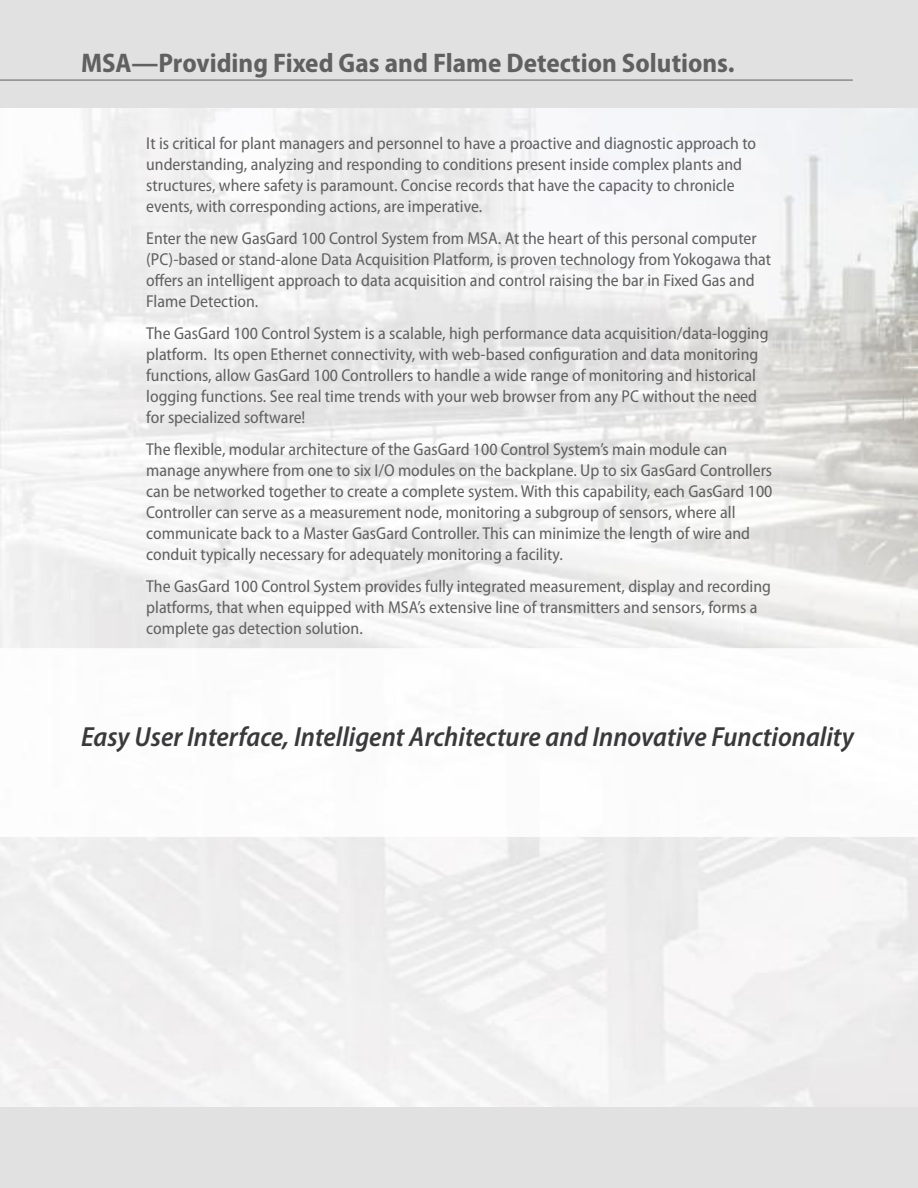
<style>
.page{position:relative;width:918px;height:1188px;background:#fff}
.page>*{position:absolute;margin:0;border:0;box-sizing:border-box;transform-origin:0 0}
.t1{font:italic 600 semi-condensed 27.75px "Myriad Pro";color:#39383a}
.t2{font:700 semi-condensed 27px "Myriad Pro";color:#606061}
.t3{font:semi-condensed 17.25px/21px "Myriad Pro";color:#606061}
</style>
<div class="page">
<div style="left:0;top:1107px;width:918px;height:81px;background:#e1e1e1"></div>
<div style="left:0;top:0;width:918px;height:108px;background:#e1e1e1"></div>
<hr style="left:0;top:80px;width:853px;height:1px;background:#606061">
<h2 class="t2" style="left:81px;top:53px;width:655px">MSA—Providing Fixed Gas and Flame Detection Solutions.</h2>
<p class="t3" style="left:146px;top:135px;width:611px">It is critical for plant managers and personnel to have a proactive and diagnostic approach to understanding, analyzing and responding to conditions present inside complex plants and structures, where safety is paramount. Concise records that have the capacity to chronicle events, with corresponding actions, are imperative.</p>
<p class="t3" style="left:146px;top:229px;width:626px">Enter the new GasGard 100 Control System from MSA. At the heart of this personal computer (PC)-based or stand-alone Data Acquisition Platform, is proven technology fromyokogawa that offers an intelligent approach to data acquisition and control raising the bar in Fixed Gas and Flame Detection.</p>
<p class="t3" style="left:146px;top:324px;width:624px">The GasGard 100 Control System is a scalable, high performance data acquisition/data-logging platform. Its open Ethernet connectivity, with web-based configuration and data monitoring functions, allow GasGard 100 Controllers to handle a wide range of monitoring and historical logging functions. See real time trends with your web browser from any PC without the need for specialized software!</p>
<p class="t3" style="left:146px;top:440px;width:628px">The flexible, modular architecture of the GasGard 100 Control System’s main module can manage anywhere from one to six I/O modules on the backplane. Up to six GasGard Controllers can be networked together to create a complete system. With this capability, each GasGard 100<br>Controller can serve as a measurement node, monitoring a subgroup of sensors, where all communicate back to a Master GasGard Controller. This can minimize the length of wire and conduit typically necessary for adequately monitoring a facility.</p>
<p class="t3" style="left:146px;top:577px;width:626px">The GasGard 100 Control System provides fully integrated measurement, display and recording platforms, that when equipped with MSA’s extensive line of transmitters and sensors, forms a complete gas detection solution.</p>
<h1 class="t1" style="left:81px;top:726px;width:775px">Easy User Interface, Intelligent Architecture and Innovative Functionality</h1>
</div>
